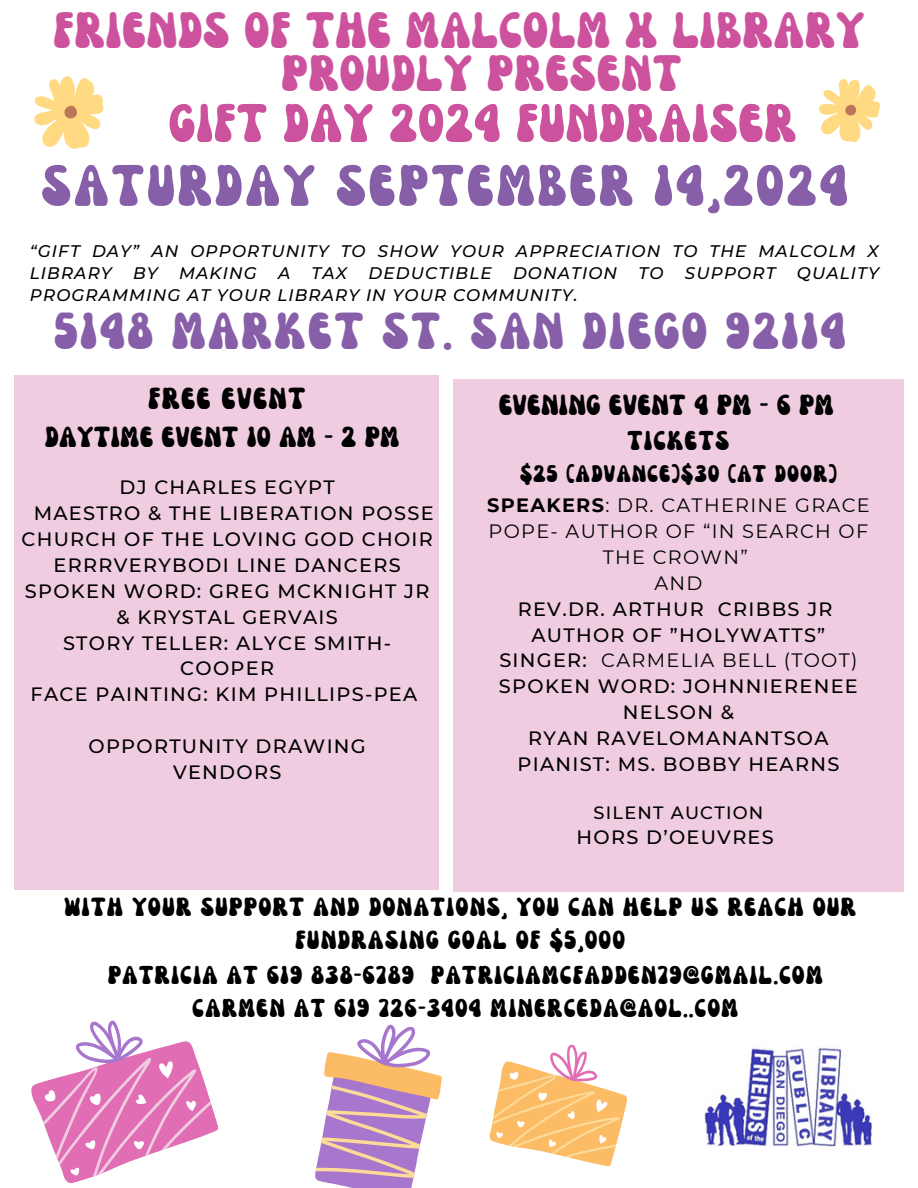
<style>
.page{position:relative;width:918px;height:1188px;background:#fff}
.page>*{position:absolute;margin:0;border:0;box-sizing:border-box;transform-origin:0 0}
.t1{font:54.15px "Nectarine";letter-spacing:.065em;color:#875ea8}
.t2{font:50.4px "Nectarine";letter-spacing:.035em;color:#cd529d}
.t3{font:48.15px "Nectarine";letter-spacing:.065em;color:#875ea8}
.t4{font:47.4px "Nectarine";letter-spacing:.035em;color:#cd529d}
.t5{font:28.35px "Nectarine";letter-spacing:.065em;color:#000}
.t6{font:27px "Nectarine";letter-spacing:.035em;color:#000}
.t7{font:25.35px "Nectarine";letter-spacing:.065em;color:#000}
.t8{font:24.45px/32.7px "Nectarine";letter-spacing:.065em;color:#000;text-align:center}
.t9{font:24px/32.7px "Nectarine";letter-spacing:.065em;color:#000;text-align:center}
.t10{font:22.35px "Nectarine";letter-spacing:.065em;color:#000}
.t11{font:500 19.35px/25.8px "Montserrat";letter-spacing:.065em;color:#000;text-align:center}
.t12{font:500 17.85px "Montserrat";letter-spacing:.065em;color:#000}
.t13{font:italic 500 16.8px/22.2px "Montserrat";letter-spacing:.065em;color:#000}
.s1{font-weight:700}
.s2{font-weight:400}
</style>
<div class="page">
<svg style="left:315px;top:1024px;width:127px;height:164px"></svg>
<svg style="left:489px;top:1044px;width:138px;height:123px"></svg>
<svg style="left:31px;top:1020px;width:187px;height:163px"></svg>
<svg style="left:34px;top:76px;width:70px;height:73px"></svg>
<svg style="left:819px;top:79px;width:61px;height:64px"></svg>
<div style="left:15px;top:375px;width:424px;height:515px;background:#f0cce1"></div>
<div style="left:453px;top:380px;width:451px;height:512px;background:#f0cce1"></div>
<img style="left:704px;top:1047px;width:168px;height:99px">
<h3 class="t4" style="left:54px;top:14px;width:812px">FRIENDS OF THE MALCOLM X LIBRARY</h3>
<h5 class="t4" style="left:282px;top:58px;width:401px">PROUDLY PRESENT</h5>
<h3 class="t2" style="left:169px;top:106px;width:628px">GIFT DAY 2024 FUNDRAISER</h3>
<h2 class="t1" style="left:42px;top:167px;width:807px">SATURDAY SEPTEMBER 14,2024</h2>
<p class="t13" style="left:30px;top:240px;width:851px">“GIFT DAY” AN OPPORTUNITY TO SHOW YOUR APPRECIATION TO THE MALCOLM X<br>LIBRARY</p>
<p class="t13" style="left:133px;top:262px;width:26px">BY</p>
<p class="t13" style="left:179px;top:262px;width:79px">MAKING</p>
<p class="t13" style="left:278px;top:262px;width:14px">A</p>
<p class="t13" style="left:312px;top:262px;width:37px">TAX</p>
<p class="t13" style="left:369px;top:262px;width:125px">DEDUCTIBLE</p>
<p class="t13" style="left:513px;top:262px;width:106px">DONATION</p>
<p class="t13" style="left:639px;top:262px;width:26px">TO</p>
<p class="t13" style="left:685px;top:262px;width:92px">SUPPORT</p>
<p class="t13" style="left:797px;top:262px;width:84px">QUALITY</p>
<p class="t13" style="left:30px;top:284px;width:549px">PROGRAMMING AT YOUR LIBRARY IN YOUR COMMUNITY.</p>
<h6 class="t3" style="left:54px;top:315px;width:793px">5148 MARKET ST. SAN DIEGO 92114</h6>
<h2 class="t5" style="left:149px;top:389px;width:158px">FREE EVENT</h2>
<h3 class="t6" style="left:45px;top:428px;width:355px">DAYTIME EVENT 10 AM - 2 PM</h3>
<p class="t11" style="left:119px;top:475px;width:217px">DJ CHARLES EGYPT</p>
<p class="t11" style="left:34px;top:500px;width:401px">MAESTRO &amp; THE LIBERATION POSSE</p>
<p class="t11" style="left:22px;top:526px;width:413px">CHURCH OF THE LOVING GOD CHOIR</p>
<p class="t11" style="left:54px;top:552px;width:349px">ERRRVERYBODI LINE DANCERS</p>
<p class="t11" style="left:25px;top:578px;width:406px">SPOKEN WORD: GREG MCKNIGHT JR</p>
<p class="t11" style="left:117px;top:604px;width:223px">&amp; KRYSTAL GERVAIS</p>
<p class="t11" style="left:63px;top:630px;width:330px">STORY TELLER: ALYCE SMITH-</p>
<p class="t11" style="left:180px;top:656px;width:95px">COOPER</p>
<p class="t11" style="left:31px;top:682px;width:388px">FACE PAINTING: KIM PHILLIPS-PEA</p>
<p class="t11" style="left:89px;top:733px;width:279px">OPPORTUNITY DRAWING<br>VENDORS</p>
<h4 class="t6" style="left:499px;top:396px;width:336px">EVENING EVENT 4 PM - 6 PM</h4>
<h2 class="t7" style="left:627px;top:432px;width:103px">TICKETS</h2>
<h2 class="t10" style="left:520px;top:466px;width:318px">$25 (ADVANCE)$30 (AT DOOR)</h2>
<h2 class="t11" style="left:487px;top:492px;width:384px"><span class="s1">SPEAKERS</span><span class="s2">: DR. CATHERINE GRACE<br>POPE- AUTHOR OF “IN SEARCH OF<br>THE CROWN”<br>AND<br></span>REV.DR. ARTHUR CRIBBS JR<br>AUTHOR OF ”HOLYWATTS”<br>SINGER: <span class="s2">CARMELIA BELL (TOOT)<br></span>SPOKEN WORD: JOHNNIERENEE<br>NELSON &amp;<br>RYAN RAVELOMANANTSOA<br>PIANIST: MS. BOBBY HEARNS</h2>
<h1 class="t12" style="left:594px;top:802px;width:171px">SILENT AUCTION</h1>
<h1 class="t11" style="left:577px;top:824px;width:199px">HORS D’OEUVRES</h1>
<h5 class="t8" style="left:65px;top:894px;width:793px">WITH YOUR SUPPORT AND DONATIONS, YOU CAN HELP US REACH OUR<br>FUNDRASING GOAL OF $5,000</h5>
<h5 class="t9" style="left:108px;top:963px;width:716px">PATRICIA AT 619 838-6789 PATRICIAMCFADDEN79@GMAIL.COM<br>CARMEN AT 619 726-3404 MINERCEDA@AOL..COM</h5>
</div>
